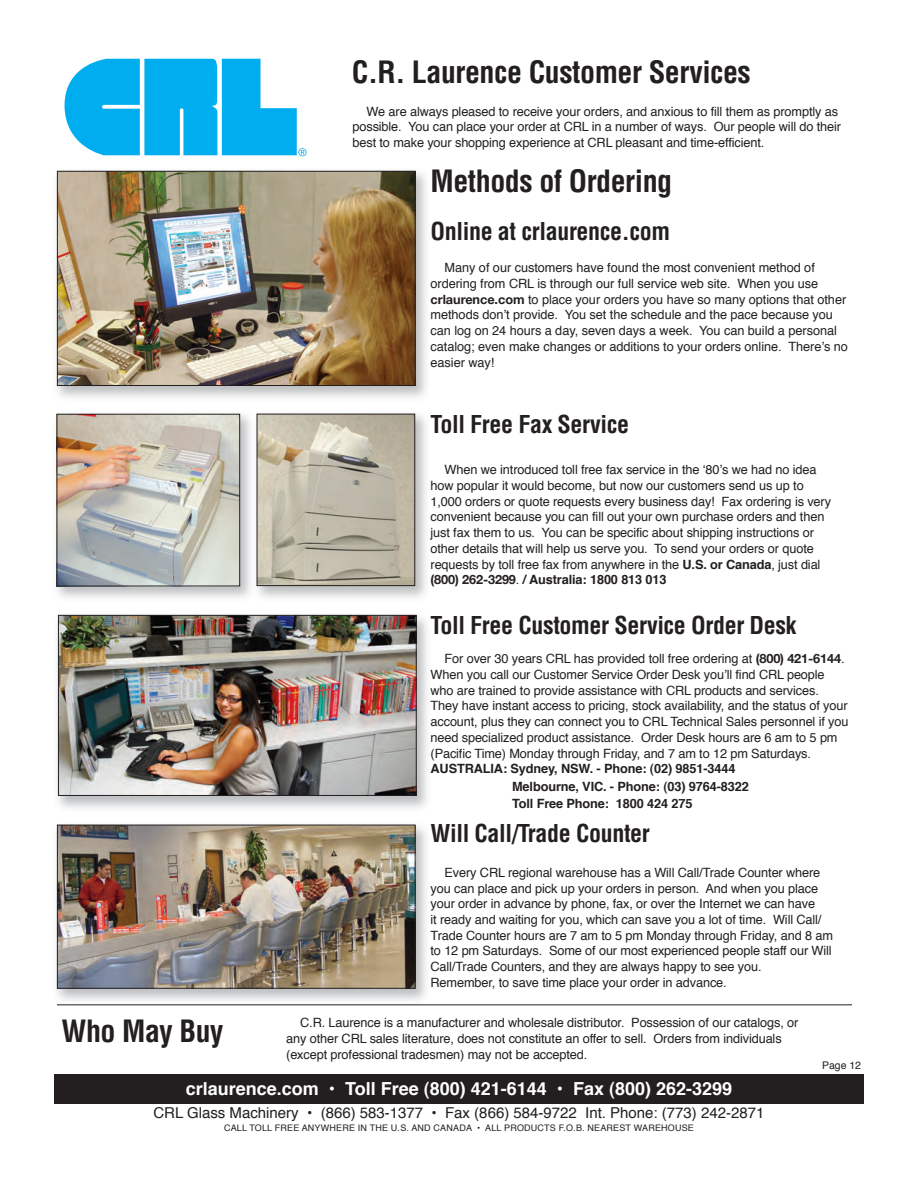
<style>
.page{position:relative;width:918px;height:1188px;background:#fff}
.page>*{position:absolute;margin:0;border:0;box-sizing:border-box;transform-origin:0 0}
.t1{font:700 condensed 30px "Helvetica";letter-spacing:-.015em;color:#231f20}
.t2{font:700 condensed 24px "Helvetica";letter-spacing:-.015em;color:#231f20}
.t3{font:700 18px "Helvetica";color:#fff}
.t4{font:15px "Helvetica";color:#231f20}
.t5{font:12.75px/15.8px "Helvetica";letter-spacing:-.01em;color:#231f20}
.t6{font:700 12.75px/17.2px "Helvetica";letter-spacing:-.01em;color:#231f20}
.t7{font:10.5px "Helvetica";color:#231f20}
.t8{font:9px "Helvetica";letter-spacing:.02em;color:#231f20}
.s1{font-family:"Helvetica Neue";font-weight:700}
.s2{font-weight:700}
</style>
<div class="page">
<div style="left:54px;top:1075px;width:810px;height:29px;background:#231f20"></div>
<img style="left:60px;top:617px;width:355px;height:177px">
<div style="left:58px;top:615px;width:359px;height:181px;border:1px solid #231f20"></div>
<img style="left:56px;top:413px;width:370px;height:185px">
<img style="left:259px;top:416px;width:154px;height:168px">
<div style="left:257px;top:414px;width:158px;height:172px;border:1px solid #231f20"></div>
<img style="left:59px;top:827px;width:355px;height:160px">
<div style="left:57px;top:825px;width:359px;height:164px;border:1px solid #231f20"></div>
<hr style="left:57px;top:1004px;width:795px;height:1px;background:#231f20">
<img style="left:59px;top:416px;width:179px;height:168px">
<div style="left:57px;top:414px;width:183px;height:172px;border:1px solid #231f20"></div>
<img style="left:59px;top:173px;width:355px;height:211px">
<div style="left:57px;top:171px;width:359px;height:215px;border:1px solid #231f20"></div>
<svg style="left:65px;top:59px;width:242px;height:97px"></svg>
<h1 class="t1" style="left:352px;top:55px;width:401px">C.R. Laurence Customer Services</h1>
<p class="t5" style="left:353px;top:104px;width:490px;text-indent:14px">We are always pleased to receive your orders, and anxious to fill them as promptly as possible. You can place your order at CRL in a number of ways. Our people will do their best to make your shopping experience at CRL pleasant and time-efficient.</p>
<h1 class="t1" style="left:431px;top:164px;width:243px">Methods of Ordering</h1>
<h2 class="t2" style="left:431px;top:218px;width:241px">Online at crlaurence.com</h2>
<p class="t5" style="left:431px;top:261px;width:419px;text-indent:14px">Many of our customers have found the most convenient method of ordering from CRL is through our full service web site. When you use <span class="s1">crlaurence.com</span> to place your orders you have so many options that other methods don’t provide. You set the schedule and the pace because you can log on 24 hours a day, seven days a week. You can build a personal catalog; even make changes or additions to your orders online. There’s no easier way!</p>
<h2 class="t2" style="left:431px;top:411px;width:200px">Toll Free Fax Service</h2>
<p class="t5" style="left:431px;top:463px;width:402px;text-indent:14px">When we introduced toll free fax service in the ‘80’s we had no idea how popular it would become, but now our customers send us up to 1,000 orders or quote requests every business day! Fax ordering is very convenient because you can fill out your own purchase orders and then just fax them to us. You can be specific about shipping instructions or other details that will help us serve you. To send your orders or quote requests by toll free fax from anywhere in the <span class="s2">U.S. or Canada</span>, just dial <span class="s1">(800) 262-3299</span>. <span class="s2">/ Australia: 1800 813 013</span></p>
<h2 class="t2" style="left:431px;top:612px;width:367px">Toll Free Customer Service Order Desk</h2>
<p class="t5" style="left:431px;top:652px;width:420px;text-indent:14px">For over 30 years CRL has provided toll free ordering at <span class="s1">(800) 421-6144</span>.<br>When you call our Customer Service Order Desk you’ll find CRL people who are trained to provide assistance with CRL products and services.<br>They have instant access to pricing, stock availability, and the status of your account, plus they can connect you to CRL Technical Sales personnel if you need specialized product assistance. Order Desk hours are 6 am to 5 pm (Pacific Time) Monday through Friday, and 7 am to 12 pm Saturdays.</p>
<p class="t6" style="left:512px;top:761px;width:238px;text-indent:-82px">AUSTRALIA: Sydney, NSW. - Phone: (02) 9851-3444<br>Melbourne, VIC. - Phone: (03) 9764-8322<br>Toll Free Phone: 1800 424 275</p>
<h2 class="t2" style="left:431px;top:820px;width:221px">Will Call/Trade Counter</h2>
<p class="t5" style="left:431px;top:865px;width:404px;text-indent:14px">Every CRL regional warehouse has a Will Call/Trade Counter where you can place and pick up your orders in person. And when you place your order in advance by phone, fax, or over the Internet we can have<br>it ready and waiting for you, which can save you a lot of time. Will Call/ Trade Counter hours are 7 am to 5 pm Monday through Friday, and 8 am to 12 pm Saturdays. Some of our most experienced people staff our Will Call/Trade Counters, and they are always happy to see you.<br>Remember, to save time place your order in advance.</p>
<h1 class="t1" style="left:62px;top:1014px;width:164px">Who May Buy</h1>
<p class="t5" style="left:286px;top:1016px;width:514px;text-indent:14px">C.R. Laurence is a manufacturer and wholesale distributor. Possession of our catalogs, or any other CRL sales literature, does not constitute an offer to sell. Orders from individuals (except professional tradesmen) may not be accepted.</p>
<h3 class="t3" style="left:186px;top:1081px;width:548px">crlaurence.com • Toll Free (800) 421-6144 • Fax (800) 262-3299</h3>
<p class="t4" style="left:153px;top:1106px;width:613px">CRL Glass Machinery • (866) 583-1377 • Fax (866) 584-9722 Int. Phone: (773) 242-2871</p>
<p class="t8" style="left:224px;top:1124px;width:471px">CALL TOLL FREE ANYWHERE IN THE U.S. AND CANADA • ALL PRODUCTS F.O.B. NEAREST WAREHOUSE</p>
<p class="t7" style="left:822px;top:1061px;width:41px">Page 12</p>
</div>
